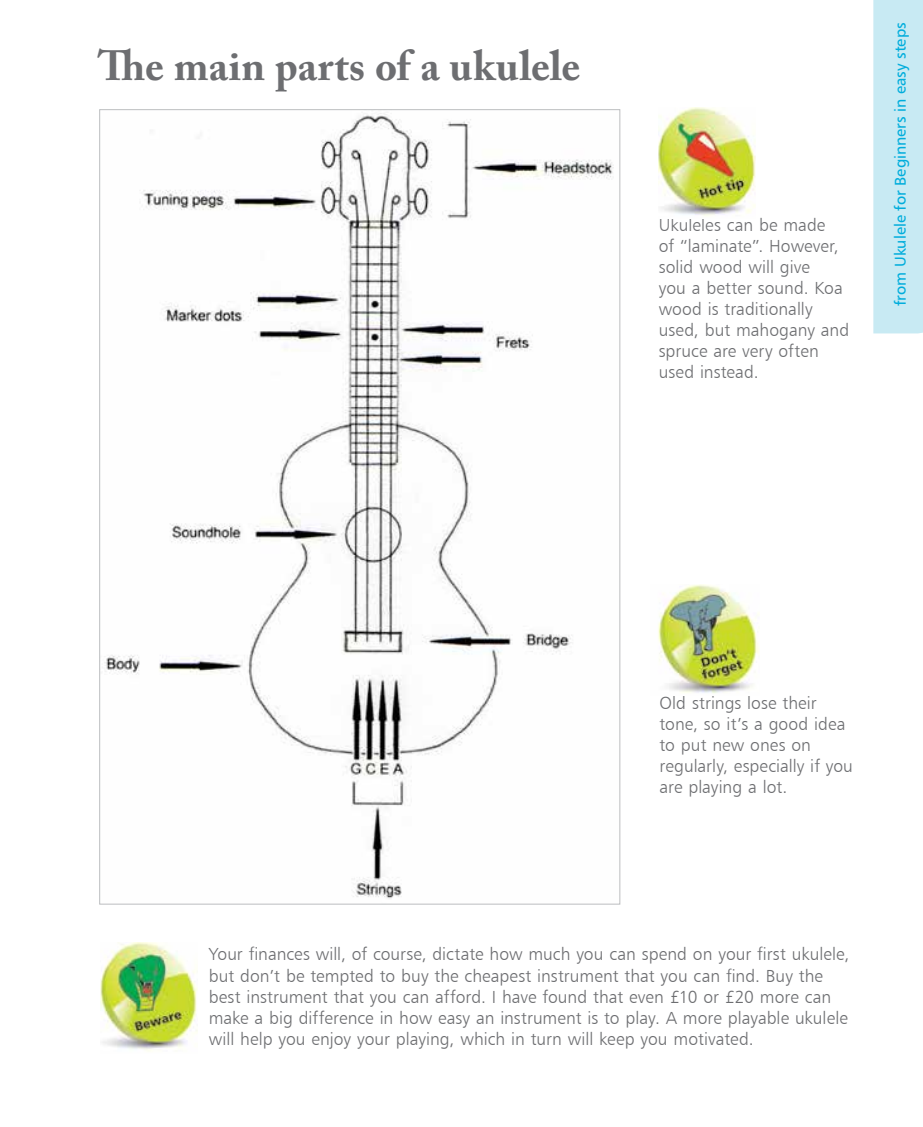
<style>
.page{position:relative;width:923px;height:1127px;background:#fff}
.page>*{position:absolute;margin:0;border:0;box-sizing:border-box;transform-origin:0 0}
.t1{font:700 42px "Adobe Caslon Pro";color:#6d6e71}
.t2{font:17.5px/21px "Humanist 777 BT Light B";color:#6d6e71}
.t3{font:15.75px "Humanist 777 BT Roman B";color:#00addc}
</style>
<div class="page">
<div style="left:873px;top:0;width:50px;height:333px;background:#c8eaf3"></div>
<img style="left:101px;top:942px;width:96px;height:110px">
<img style="left:658px;top:584px;width:101px;height:110px">
<img style="left:659px;top:107px;width:96px;height:109px">
<img style="left:104px;top:113px;width:510px;height:786px">
<h1 class="t1" style="left:98px;top:41px;width:484px">The main parts of a ukulele</h1>
<p class="t2" style="left:659px;top:214px;width:192px">Ukuleles can be made<br>of “laminate”. However, solid wood will give<br>you a better sound. Koa wood is traditionally used, but mahogany and spruce are very often used instead.</p>
<p class="t3" style="left:890px;top:306px;width:285px;rotate:-90deg">from Ukulele for Beginners in easy steps</p>
<p class="t2" style="left:659px;top:691px;width:195px">Old strings lose their tone, so it’s a good idea to put new ones on regularly, especially if you are playing a lot.</p>
<p class="t2" style="left:209px;top:943px;width:642px">Your finances will, of course, dictate how much you can spend on your first ukulele, but don’t be tempted to buy the cheapest instrument that you can find. Buy the best instrument that you can afford. I have found that even £10 or £20 more can make a big difference in how easy an instrument is to play. A more playable ukulele will help you enjoy your playing, which in turn will keep you motivated.</p>
</div>
